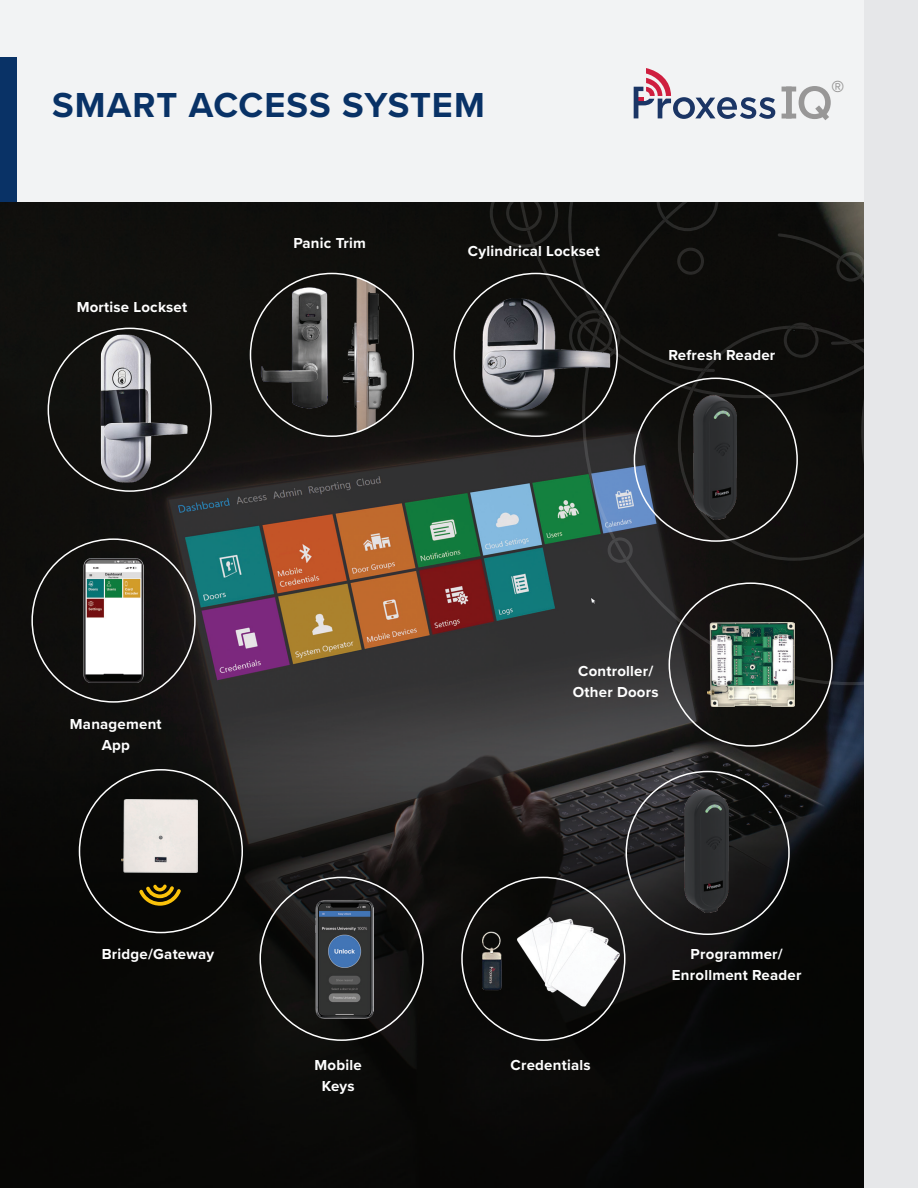
<style>
.page{position:relative;width:918px;height:1188px;background:#fff}
.page>*{position:absolute;margin:0;border:0;box-sizing:border-box;transform-origin:0 0}
.cover_level_title{font:700 36px "Proxima Nova";letter-spacing:.025em;color:#093266}
.Body_Copy_Blue_9{font:700 27px "Proxima Nova";color:#989797}
.bullet_copy_white{font:700 15px/21px "Proxima Nova";letter-spacing:.015em;color:#fff;text-align:center}
</style>
<div class="page">
<img style="left:0;top:202px;width:864px;height:986px">
<svg style="left:582px;top:613px;width:282px;height:72px;background:#272728"></svg>
<svg style="left:490px;top:201px;width:68px;height:47px;background:#181816"></svg>
<div style="left:0;top:0;width:918px;height:201px;background:#f2f3f4"></div>
<div style="left:0;top:57px;width:17px;height:145px;background:#093266"></div>
<div style="left:864px;top:0;width:54px;height:1188px;background:#e6e7e9"></div>
<svg style="left:568px;top:68px;width:296px;height:545px"></svg>
<img style="left:482px;top:298px;width:128px;height:122px">
<img style="left:101px;top:335px;width:87px;height:147px">
<img style="left:693px;top:396px;width:44px;height:123px">
<img style="left:685px;top:789px;width:44px;height:123px">
<img style="left:482px;top:917px;width:138px;height:89px">
<img style="left:315px;top:898px;width:58px;height:122px">
<img style="left:122px;top:799px;width:75px;height:74px">
<img style="left:83px;top:558px;width:61px;height:125px">
<img style="left:256px;top:273px;width:152px;height:163px">
<img style="left:707px;top:622px;width:87px;height:85px">
<svg style="left:139px;top:885px;width:42px;height:21px"></svg>
<p class="cover_level_title" style="left:52px;top:78px;width:434px">SMART ACCESS SYSTEM</p>
<p class="bullet_copy_white" style="left:77px;top:296px;width:112px">Mortise Lockset</p>
<p class="bullet_copy_white" style="left:293px;top:233px;width:74px">Panic Trim</p>
<p class="bullet_copy_white" style="left:468px;top:240px;width:133px">Cylindrical Lockset</p>
<p class="Body_Copy_Blue_9" style="left:831px;top:70px;width:15px">®</p>
<p class="bullet_copy_white" style="left:669px;top:344px;width:108px">Refresh Reader</p>
<p class="bullet_copy_white" style="left:70px;top:713px;width:93px">Management<br>App</p>
<p class="bullet_copy_white" style="left:102px;top:943px;width:114px">Bridge/Gateway</p>
<p class="bullet_copy_white" style="left:573px;top:661px;width:87px">Controller/<br>Other Doors</p>
<p class="bullet_copy_white" style="left:315px;top:1054px;width:49px">Mobile</p>
<p class="bullet_copy_white" style="left:511px;top:1054px;width:81px">Credentials</p>
<p class="bullet_copy_white" style="left:322px;top:1075px;width:34px">Keys</p>
<p class="bullet_copy_white" style="left:672px;top:943px;width:131px">Programmer/<br>Enrollment Reader</p>
</div>
